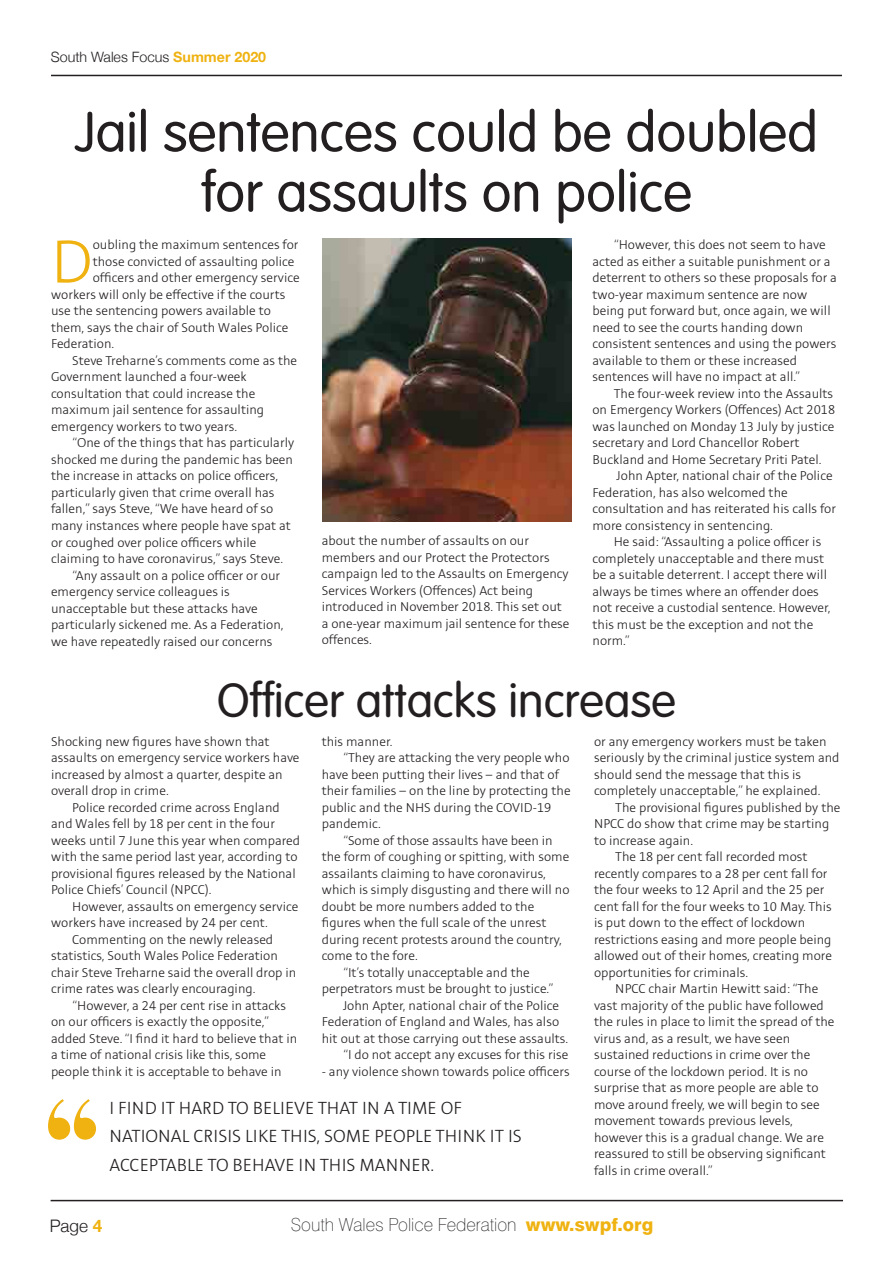
<style>
.page{position:relative;width:893px;height:1263px;background:#fff}
.page>*{position:absolute;margin:0;border:0;box-sizing:border-box;transform-origin:0 0}
.t1{font:700 102.6px "Engravers";color:#efb211}
.t2{font:300 67.35px "Stinnes Sans";color:#efb211}
.t3{font:300 55.5px/60px "VAG Rounded";color:#231f20;text-align:center}
.t4{font:300 47.25px "VAG Rounded";color:#231f20}
.t5{font:300 19.5px/28.5px "Stinnes Sans";color:#231f20}
.t6{font:100 18px "Swiss 721 BT";color:#231f20}
.t7{font:300 17.25px "Helvetica Neue";color:#231f20}
.t8{font:300 14.25px/16.5px "Stinnes Sans";color:#231f20}
.t9{font:300 14.25px "Helvetica Neue";color:#231f20}
.s1{font-weight:700;color:#efb211}
.s2{font-weight:800;color:#efb211}
</style>
<div class="page">
<hr style="left:51px;top:75px;width:791px;height:1px;background:#231f20">
<hr style="left:51px;top:1200px;width:792px;height:1px;background:#231f20">
<img style="left:322px;top:238px;width:250px;height:284px">
<p class="t9" style="left:51px;top:45px;width:217px">South Wales Focus <span class="s1">Summer 2020</span></p>
<p class="t3" style="left:75px;top:102px;width:744px">Jail sentences could be doubled for assaults on police</p>
<p class="t2" style="left:51px;top:230px;width:43px">D</p>
<p class="t8" style="left:93px;top:237px;width:207px">oubling the maximum sentences for</p>
<p class="t8" style="left:93px;top:254px;width:203px">those convicted of assaulting police</p>
<p class="t8" style="left:93px;top:270px;width:208px">officers and other emergency service</p>
<p class="t8" style="left:51px;top:287px;width:236px">workers will only be effective if the courts</p>
<p class="t8" style="left:51px;top:303px;width:221px">use the sentencing powers available to</p>
<p class="t8" style="left:51px;top:320px;width:239px">them, says the chair of South Wales Police</p>
<p class="t8" style="left:51px;top:336px;width:65px">Federation.</p>
<p class="t8" style="left:51px;top:353px;width:248px;text-indent:21px">Steve Treharne’s comments come as the Government launched a four-week consultation that could increase the maximum jail sentence for assaulting emergency workers to two years.</p>
<p class="t8" style="left:51px;top:435px;width:245px;text-indent:21px">“One of the things that has particularly shocked me during the pandemic has been the increase in attacks on police officers, particularly given that crime overall has fallen,” says Steve, “We have heard of so many instances where people have spat at or coughed over police officers while claiming to have coronavirus,” says Steve.</p>
<p class="t8" style="left:51px;top:567px;width:234px;text-indent:21px">“Any assault on a police officer or our emergency service colleagues is unacceptable but these attacks have particularly sickened me. As a Federation, we have repeatedly raised our concerns</p>
<p class="t8" style="left:322px;top:533px;width:249px">about the number of assaults on our members and our Protect the Protectors campaign led to the Assaults on Emergency Services Workers (Offences) Act being introduced in November 2018. This set out a one-year maximum jail sentence for these offences.</p>
<p class="t8" style="left:592px;top:237px;width:246px;text-indent:21px">“However, this does not seem to have acted as either a suitable punishment or a deterrent to others so these proposals for a two-year maximum sentence are now being put forward but, once again, we will need to see the courts handing down consistent sentences and using the powers available to them or these increased sentences will have no impact at all.”</p>
<p class="t8" style="left:592px;top:386px;width:244px;text-indent:21px">The four-week review into the Assaults on Emergency Workers (Offences) Act 2018 was launched on Monday 13 July by justice secretary and Lord Chancellor Robert Buckland and Home Secretary Priti Patel.</p>
<p class="t8" style="left:592px;top:468px;width:245px;text-indent:24px">John Apter, national chair of the Police Federation, has also welcomed the consultation and has reiterated his calls for more consistency in sentencing.</p>
<p class="t8" style="left:592px;top:534px;width:240px;text-indent:21px">He said: “Assaulting a police officer is completely unacceptable and there must be a suitable deterrent. I accept there will always be times where an offender does not receive a custodial sentence. However, this must be the exception and not the norm.”</p>
<p class="t4" style="left:217px;top:673px;width:460px">Officer attacks increase</p>
<p class="t8" style="left:322px;top:734px;width:72px">this manner.</p>
<p class="t8" style="left:322px;top:750px;width:250px;text-indent:21px">“They are attacking the very people who have been putting their lives – and that of their families – on the line by protecting the public and the NHS during the COVID-19 pandemic.</p>
<p class="t8" style="left:322px;top:833px;width:249px;text-indent:21px">“Some of those assaults have been in the form of coughing or spitting, with some assailants claiming to have coronavirus, which is simply disgusting and there will no doubt be more numbers added to the figures when the full scale of the unrest during recent protests around the country, come to the fore.</p>
<p class="t8" style="left:322px;top:965px;width:233px;text-align:center">“It’s totally unacceptable and the perpetrators must be brought to justice.”</p>
<p class="t8" style="left:322px;top:998px;width:248px;text-indent:21px">John Apter, national chair of the Police<br>Federation of England and Wales, has also hit out at those carrying out these assaults.</p>
<p class="t8" style="left:343px;top:1047px;width:227px">“I do not accept any excuses for this rise</p>
<p class="t8" style="left:322px;top:1064px;width:250px">- any violence shown towards police officers</p>
<p class="t8" style="left:51px;top:734px;width:250px">Shocking new figures have shown that assaults on emergency service workers have increased by almost a quarter, despite an overall drop in crime.</p>
<p class="t8" style="left:51px;top:800px;width:251px;text-indent:21px">Police recorded crime across England and Wales fell by 18 per cent in the four weeks until 7 June this year when compared with the same period last year, according to provisional figures released by the National Police Chiefs’ Council (NPCC).</p>
<p class="t8" style="left:51px;top:899px;width:249px;text-indent:21px">However, assaults on emergency service workers have increased by 24 per cent.</p>
<p class="t8" style="left:51px;top:932px;width:247px;text-indent:21px">Commenting on the newly released statistics, South Wales Police Federation chair Steve Treharne said the overall drop in crime rates was clearly encouraging.</p>
<p class="t8" style="left:51px;top:998px;width:248px;text-indent:21px">“However, a 24 per cent rise in attacks on our officers is exactly the opposite,” added Steve. “I find it hard to believe that in a time of national crisis like this, some people think it is acceptable to behave in</p>
<p class="t8" style="left:594px;top:734px;width:247px">or any emergency workers must be taken seriously by the criminal justice system and should send the message that this is completely unacceptable,” he explained.</p>
<p class="t8" style="left:594px;top:800px;width:248px;text-indent:21px">The provisional figures published by the<br>NPCC do show that crime may be starting to increase again.</p>
<p class="t8" style="left:594px;top:849px;width:239px;text-indent:21px">The 18 per cent fall recorded most recently compares to a 28 per cent fall for the four weeks to 12 April and the 25 per cent fall for the four weeks to 10 May. This is put down to the effect of lockdown restrictions easing and more people being allowed out of their homes, creating more opportunities for criminals.</p>
<p class="t8" style="left:594px;top:981px;width:242px;text-indent:21px">NPCC chair Martin Hewitt said: “The vast majority of the public have followed the rules in place to limit the spread of the virus and, as a result, we have seen sustained reductions in crime over the course of the lockdown period. It is no surprise that as more people are able to move around freely, we will begin to see movement towards previous levels, however this is a gradual change. We are reassured to still be observing significant falls in crime overall.”</p>
<p class="t1" style="left:35px;top:1074px;width:74px">“</p>
<p class="t5" style="left:110px;top:1094px;width:414px">I FIND IT HARD TO BELIEVE THAT IN A TIME OF<br>NATIONAL CRISIS LIKE THIS, SOME PEOPLE THINK IT IS</p>
<p class="t5" style="left:110px;top:1151px;width:326px">ACCEPTABLE TO BEHAVE IN THIS MANNER.</p>
<p class="t7" style="left:50px;top:1212px;width:54px">Page <span class="s1">4</span></p>
<p class="t6" style="left:291px;top:1214px;width:364px">South Wales Police Federation <span class="s2">www.swpf.org</span></p>
</div>
